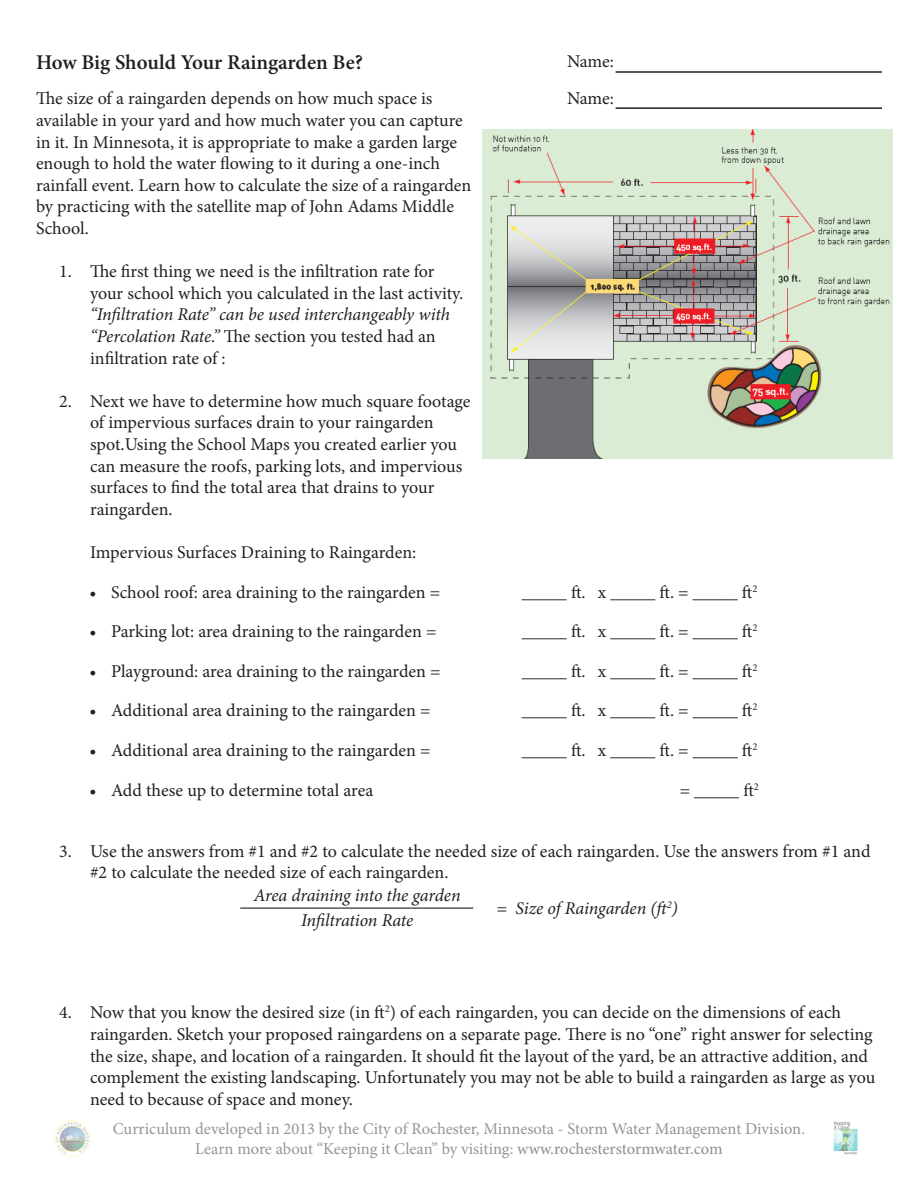
<style>
.page{position:relative;width:918px;height:1188px;background:#fff}
.page>*{position:absolute;margin:0;border:0;box-sizing:border-box;transform-origin:0 0}
.t1{font:600 21px "Minion Pro";letter-spacing:-.005em;color:#231f20}
.t2{font:18px/21.6px "Minion Pro";letter-spacing:-.005em;color:#231f20}
.t3{font:italic 18px "Minion Pro";letter-spacing:-.015em;color:#231f20}
.t4{font:16.5px "Minion Pro";color:#939598}
.s1{font-style:italic}
.s2{font-weight:500}
</style>
<div class="page">
<img style="left:54px;top:1120px;width:36px;height:36px">
<img style="left:833px;top:1121px;width:25px;height:34px">
<hr style="left:240px;top:908px;width:233px;height:1px;background:#231f20">
<img style="left:482px;top:130px;width:410px;height:329px">
<hr style="left:616px;top:71px;width:266px;height:2px;background:#231f20">
<hr style="left:616px;top:107px;width:266px;height:2px;background:#231f20">
<p class="t1" style="left:36px;top:48px;width:329px">How Big Should Your Raingarden Be?</p>
<p class="t2" style="left:36px;top:88px;width:437px">The size of a raingarden depends on how much space is available in your yard and how much water you can capture in it. In Minnesota, it is appropriate to make a garden large enough to hold the water flowing to it during a one-inch rainfall event. Learn how to calculate the size of a raingarden by practicing with the satellite map of John Adams Middle School.</p>
<p class="t2" style="left:90px;top:261px;width:375px;text-indent:-31px">1. The first thing we need is the infiltration rate for your school which you calculated in the last activity. <span class="s1">“Infiltration Rate” can be used interchangeably with “Percolation Rate.”</span> The section you tested had an infiltration rate of :</p>
<p class="t2" style="left:90px;top:390px;width:382px;text-indent:-31px">2. Next we have to determine how much square footage of impervious surfaces drain to your raingarden spot.Using the School Maps you created earlier you can measure the roofs, parking lots, and impervious surfaces to find the total area that drains to your raingarden.</p>
<p class="t2" style="left:90px;top:542px;width:328px">Impervious Surfaces Draining to Raingarden:</p>
<p class="t2" style="left:89px;top:581px;width:352px">• School roof: area draining to the raingarden =</p>
<p class="t2" style="left:522px;top:581px;width:237px">_____ ft. x _____ ft. = _____ ft<sup>2</sup></p>
<p class="t2" style="left:89px;top:621px;width:349px">• Parking lot: area draining to the raingarden =</p>
<p class="t2" style="left:522px;top:621px;width:237px">_____ ft. x _____ ft. = _____ ft<sup>2</sup></p>
<p class="t2" style="left:89px;top:660px;width:353px">• Playground: area draining to the raingarden =</p>
<p class="t2" style="left:522px;top:660px;width:237px">_____ ft. x _____ ft. = _____ ft<sup>2</sup></p>
<p class="t2" style="left:89px;top:700px;width:343px">• Additional area draining to the raingarden =</p>
<p class="t2" style="left:522px;top:700px;width:237px">_____ ft. x _____ ft. = _____ ft<sup>2</sup></p>
<p class="t2" style="left:89px;top:740px;width:343px">• Additional area draining to the raingarden =</p>
<p class="t2" style="left:522px;top:740px;width:237px">_____ ft. x _____ ft. = _____ ft<sup>2</sup></p>
<p class="t2" style="left:89px;top:779px;width:285px">• Add these up to determine total area</p>
<p class="t2" style="left:680px;top:779px;width:81px">= _____ ft<sup>2</sup></p>
<p class="t2" style="left:567px;top:51px;width:49px">Name:</p>
<p class="t2" style="left:567px;top:87px;width:49px">Name:</p>
<p class="t2" style="left:90px;top:840px;width:782px;text-indent:-31px">3. Use the answers from #1 and #2 to calculate the needed size of each raingarden. Use the answers from #1 and #2 to calculate the needed size of each raingarden.</p>
<p class="t3" style="left:254px;top:883px;width:208px">Area draining into the garden</p>
<p class="t3" style="left:301px;top:908px;width:114px">Infiltration Rate</p>
<p class="t3" style="left:497px;top:896px;width:183px">= Size of Raingarden (ft<sup>2</sup>)</p>
<p class="t2" style="left:90px;top:1002px;width:787px;text-indent:-31px">4. Now that you know the desired size (in ft<sup>2</sup>) of each raingarden, you can decide on the dimensions of each raingarden. Sketch your proposed raingardens on a separate page. There is no “one” right answer for selecting the size, shape, and location of a raingarden. It should fit the layout of the yard, be an attractive addition, and complement the existing landscaping. Unfortunately you may not be able to build a raingarden as large as you need to because of space and money.</p>
<p class="t4" style="left:113px;top:1118px;width:694px">Curriculum developed in 2013 by the City of Rochester, Minnesota - Storm Water Management Division.</p>
<p class="t4" style="left:195px;top:1138px;width:529px">Learn more about “Keeping it Clean” by visiting: <span class="s2">www.rochesterstormwater.com</span></p>
</div>
